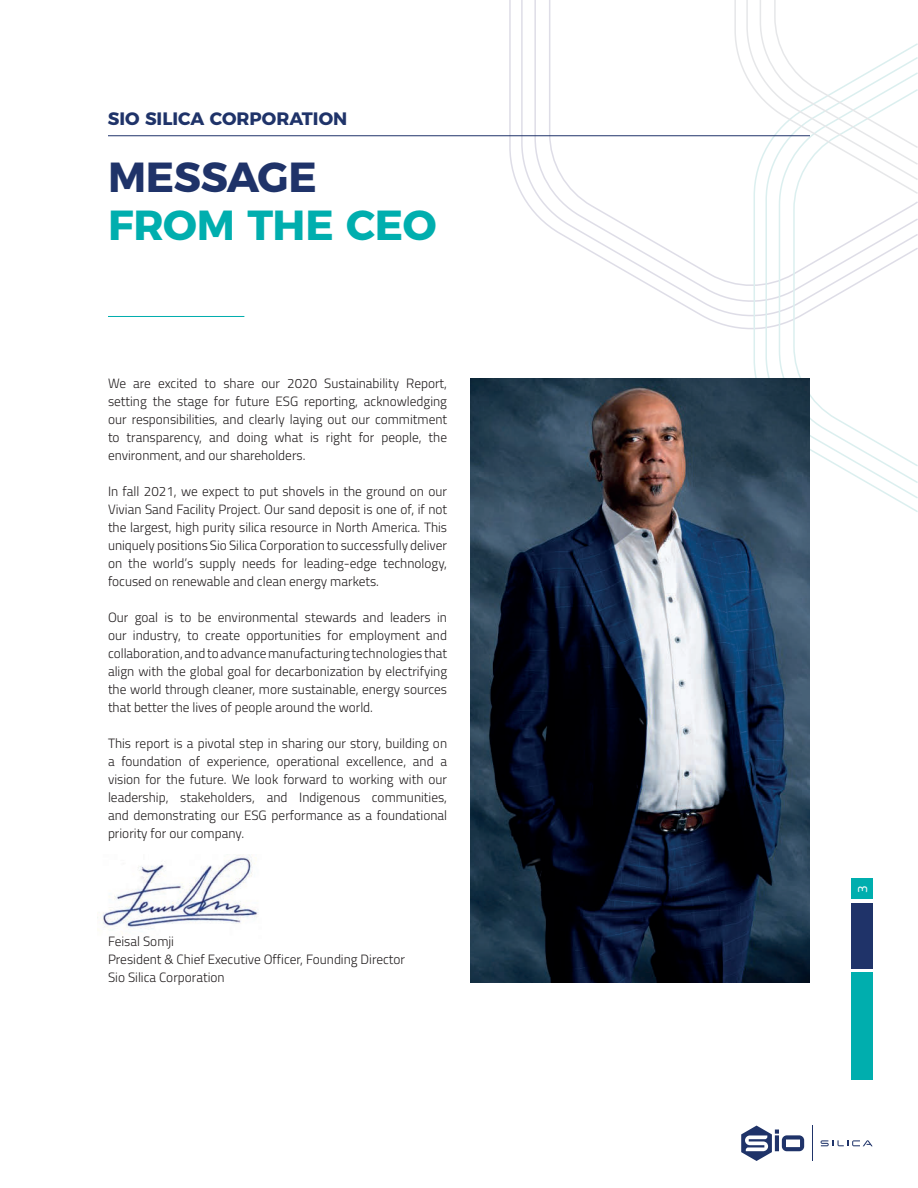
<style>
.page{position:relative;width:918px;height:1188px;background:#fff}
.page>*{position:absolute;margin:0;border:0;box-sizing:border-box;transform-origin:0 0}
.t1{font:700 42px "Montserrat";letter-spacing:-.01em;color:#00aeae}
.t2{font:700 42px "Montserrat";letter-spacing:-.01em;color:#1f3369}
.SSB_10_rule_below{font:700 18px "Montserrat";color:#1f3369}
.t3{font:300 13.5px/18px "Titillium";color:#231f20;text-align:justify}
.CC{font:13.5px "Titillium";color:#fff}
</style>
<div class="page">
<img style="left:97px;top:854px;width:161px;height:76px">
<svg style="left:520px;top:0;width:233px;height:320px"></svg>
<svg style="left:534px;top:0;width:219px;height:305px"></svg>
<svg style="left:548px;top:0;width:205px;height:289px"></svg>
<svg style="left:753px;top:195px;width:165px;height:317px"></svg>
<svg style="left:734px;top:0;width:184px;height:195px"></svg>
<img style="left:471px;top:378px;width:339px;height:605px">
<hr style="left:108px;top:135px;width:702px;height:1px;background:#1f3369">
<hr style="left:108px;top:316px;width:136px;height:1px;background:#00aeae">
<div style="left:851px;top:879px;width:22px;height:20px;background:#00aeae"></div>
<div style="left:851px;top:904px;width:22px;height:65px;background:#1f3369"></div>
<div style="left:851px;top:973px;width:22px;height:107px;background:#00aeae"></div>
<svg style="left:741px;top:1126px;width:63px;height:35px"></svg>
<hr style="left:812px;top:1126px;width:1px;height:35px;background:#1f3369">
<svg style="left:821px;top:1140px;width:52px;height:6px"></svg>
<p class="SSB_10_rule_below" style="left:108px;top:104px;width:241px">SIO SILICA CORPORATION</p>
<h2 class="t2" style="left:108px;top:143px;width:210px">MESSAGE</h2>
<h2 class="t1" style="left:108px;top:191px;width:330px">FROM THE CEO</h2>
<p class="t3" style="left:108px;top:374px;width:341px">We are excited to share our 2020 Sustainability Report, setting the stage for future ESG reporting, acknowledging our responsibilities, and clearly laying out our commitment to transparency, and doing what is right for people, the environment, and our shareholders.</p>
<p class="t3" style="left:108px;top:482px;width:341px">In fall 2021, we expect to put shovels in the ground on our Vivian Sand Facility Project. Our sand deposit is one of, if not the largest, high purity silica resource in North America. This uniquely positions Sio Silica Corporation to successfully deliver on the world’s supply needs for leading-edge technology, focused on renewable and clean energy markets.</p>
<p class="t3" style="left:108px;top:608px;width:341px">Our goal is to be environmental stewards and leaders in our industry, to create opportunities for employment and collaboration, and to advance manufacturing technologies that align with the global goal for decarbonization by electrifying the world through cleaner, more sustainable, energy sources that better the lives of people around the world.</p>
<p class="t3" style="left:108px;top:734px;width:341px">This report is a pivotal step in sharing our story, building on a foundation of experience, operational excellence, and a vision for the future. We look forward to working with our leadership, stakeholders, and Indigenous communities, and demonstrating our ESG performance as a foundational priority for our company.</p>
<p class="t3" style="left:108px;top:932px;width:68px">Feisal Somji</p>
<p class="t3" style="left:108px;top:950px;width:299px">President &amp; Chief Executive Officer, Founding Director</p>
<p class="t3" style="left:108px;top:968px;width:118px">Sio Silica Corporation</p>
<p class="CC" style="left:852px;top:893px;width:9px;rotate:-90deg">3</p>
</div>
